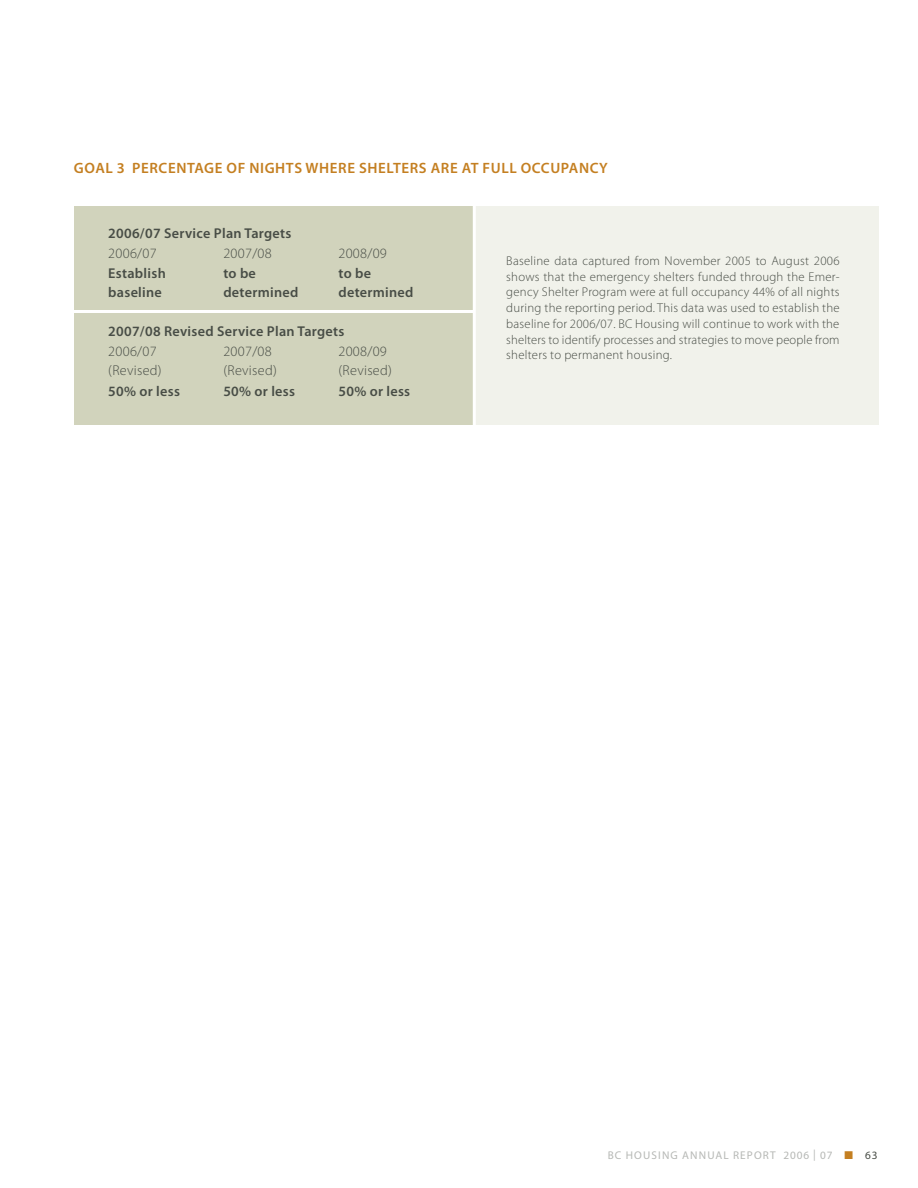
<style>
.page{position:relative;width:918px;height:1188px;background:#fff}
.page>*{position:absolute;margin:0;border:0;box-sizing:border-box;transform-origin:0 0}
.t1{font:600 15px "Myriad Pro";letter-spacing:.04em;color:#c47f21}
.Body_Copy{font:600 14.25px/18.8px "Myriad Pro";letter-spacing:.02em;color:#484d46}
.Body_Copy-2{font:300 14.25px/18.8px "Myriad Pro";letter-spacing:.02em;color:#484d46}
.Body_Copy_2__smaller{font:300 12.75px/15.8px "Myriad Pro";letter-spacing:.015em;color:#484d46;text-align:justify}
.t2{font:11.25px "Myriad Pro";letter-spacing:.1em;color:#b6b8b5}
.s1{color:#c47f21}
.s2{color:#484d46}
</style>
<div class="page">
<div style="left:74px;top:206px;width:804px;height:218px;background:#d1d3bc"></div>
<div style="left:474px;top:206px;width:404px;height:218px;background:#f1f2eb"></div>
<hr style="left:473px;top:201px;width:3px;height:965px;background:#fff">
<hr style="left:69px;top:310px;width:406px;height:3px;background:#fff">
<h2 class="t1" style="left:74px;top:160px;width:535px">GOAL 3 PERCENTAGE OF NIGHTS WHERE SHELTERS ARE AT FULL OCCUPANCY</h2>
<p class="Body_Copy" style="left:108px;top:224px;width:185px">2006/07 Service Plan Targets</p>
<p class="Body_Copy-2" style="left:108px;top:244px;width:50px">2006/07</p>
<p class="Body_Copy-2" style="left:223px;top:244px;width:50px">2007/08</p>
<p class="Body_Copy-2" style="left:338px;top:244px;width:50px">2008/09</p>
<p class="Body_Copy" style="left:108px;top:265px;width:59px">Establish baseline</p>
<p class="Body_Copy" style="left:223px;top:265px;width:77px">to be determined</p>
<p class="Body_Copy" style="left:338px;top:265px;width:77px">to be determined</p>
<p class="Body_Copy" style="left:108px;top:322px;width:238px">2007/08 Revised Service Plan Targets</p>
<p class="Body_Copy-2" style="left:108px;top:343px;width:55px">2006/07 (Revised)</p>
<p class="Body_Copy-2" style="left:223px;top:343px;width:55px">2007/08 (Revised)</p>
<p class="Body_Copy-2" style="left:338px;top:343px;width:55px">2008/09 (Revised)</p>
<p class="Body_Copy" style="left:108px;top:382px;width:73px">50% or less</p>
<p class="Body_Copy" style="left:223px;top:382px;width:73px">50% or less</p>
<p class="Body_Copy" style="left:338px;top:382px;width:73px">50% or less</p>
<p class="Body_Copy_2__smaller" style="left:506px;top:253px;width:335px">Baseline data captured from November 2005 to August 2006 shows that the emergency shelters funded through the Emer&shy;gency Shelter Program were at full occupancy 44% of all nights during the reporting period. This data was used to establish the baseline for 2006/07. BC Housing will continue to work with the shelters to identify processes and strategies to move people from shelters to permanent housing.</p>
<p class="t2" style="left:608px;top:1149px;width:271px">BC HOUSING ANNUAL REPORT 2006 | 07 <span class="s1">■</span> <span class="s2">63</span></p>
</div>
